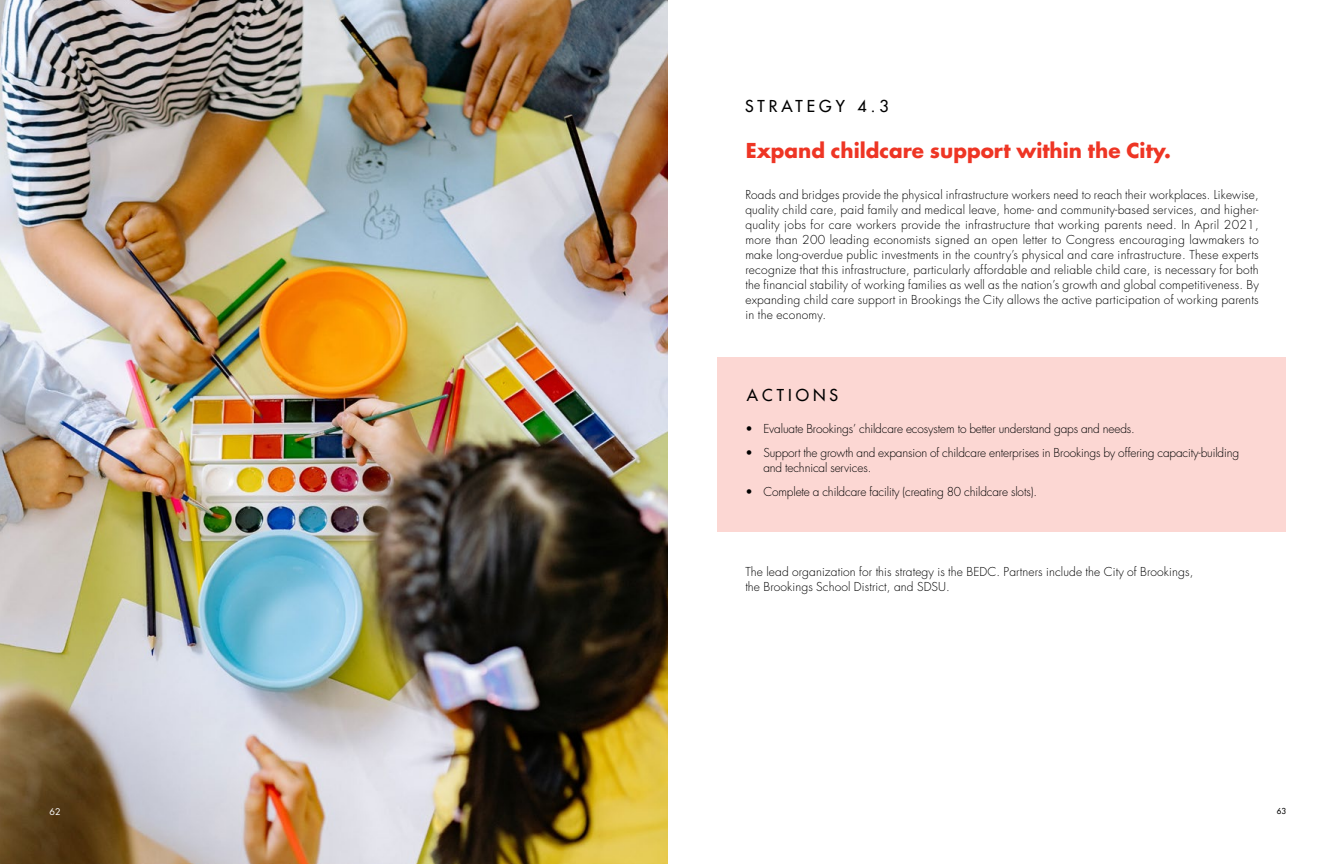
<style>
.page{position:relative;width:1336px;height:864px;background:#fff}
.page>*{position:absolute;margin:0;border:0;box-sizing:border-box;transform-origin:0 0}
.t1{font:700 20px "Futura Std";color:#ee3524}
.t2{font:500 16px "Futura Std";letter-spacing:.25em;color:#000}
.t3{font:300 12px/15px "Futura Std";letter-spacing:-.01em;color:#000}
.t4{font:300 12px/15px "Futura Std";letter-spacing:.01em;color:#000}
.t5{font:9px "Futura Std";color:#fff}
.t6{font:500 8px "Futura Std";color:#000}
</style>
<div class="page">
<img style="left:0;top:0;width:668px;height:864px">
<div style="left:717px;top:357px;width:569px;height:175px;background:#fcd7d3"></div>
<h2 class="t2" style="left:745px;top:96px;width:145px">STRATEGY 4.3</h2>
<h1 class="t1" style="left:745px;top:137px;width:427px">Expand childcare support within the City.</h1>
<p class="t3" style="left:745px;top:187px;width:515px;text-align:justify">Roads and bridges provide the physical infrastructure workers need to reach their workplaces. Likewise, quality child care, paid family and medical leave, home- and community-based services, and higher&shy;quality jobs for care workers provide the infrastructure that working parents need. In April 2021, more than 200 leading economists signed an open letter to Congress encouraging lawmakers to make long-overdue public investments in the country’s physical and care infrastructure. These experts recognize that this infrastructure, particularly affordable and reliable child care, is necessary for both the financial stability of working families as well as the nation’s growth and global competitiveness. By expanding child care support in Brookings the City allows the active participation of working parents in the economy.</p>
<h2 class="t2" style="left:747px;top:386px;width:93px">ACTIONS</h2>
<p class="t3" style="left:745px;top:421px;width:391px">• Evaluate Brookings’ childcare ecosystem to better understand gaps and needs.</p>
<p class="t3" style="left:763px;top:445px;width:477px;text-indent:-18px">• Support the growth and expansion of childcare enterprises in Brookings by offering capacity-building and technical services.</p>
<p class="t3" style="left:745px;top:484px;width:293px">• Complete a childcare facility (creating 80 childcare slots).</p>
<p class="t4" style="left:745px;top:564px;width:449px">The lead organization for this strategy is the BEDC. Partners include the City of Brookings, the Brookings School District, and SDSU.</p>
<p class="t5" style="left:49px;top:805px;width:13px">62</p>
<p class="t6" style="left:1276px;top:806px;width:11px">63</p>
</div>
